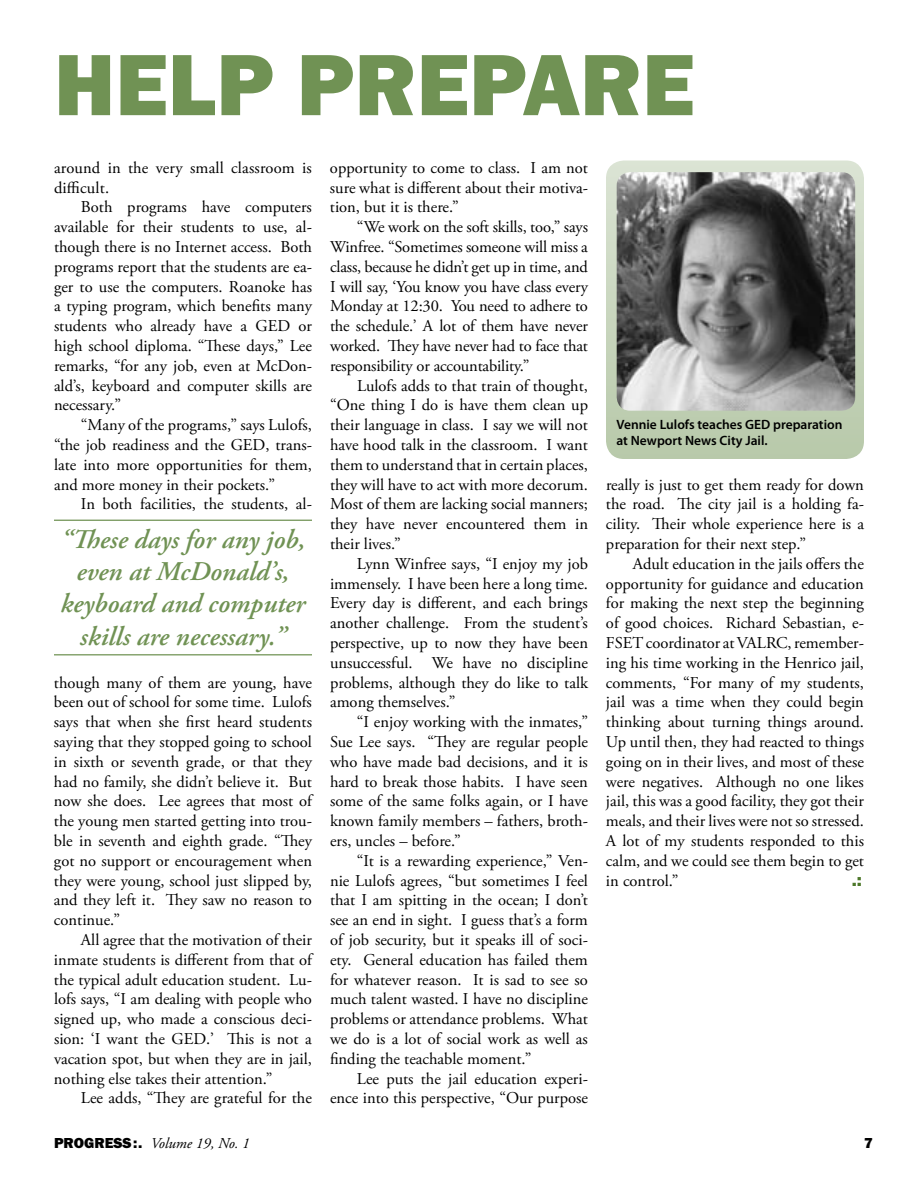
<style>
.page{position:relative;width:918px;height:1188px;background:#fff}
.page>*{position:absolute;margin:0;border:0;box-sizing:border-box;transform-origin:0 0}
.t1{font:800 90px "FS Franklin Gothic H";color:#709254}
.t2{font:italic 600 27px/32.4px "Adobe Garamond Pro";color:#709254;text-align:center}
.t3{font:800 18px "FS Franklin Gothic H";color:#4c7729}
.t4{font:16.5px/19.8px "Adobe Garamond Pro";color:#000;text-align:justify}
.t5{font:italic 15px "Adobe Garamond Pro";color:#000}
.t6{font:800 15px "FS Franklin Gothic H";color:#000}
.t7{font:600 13.5px/16.2px "Myriad Pro";color:#000}
.s1{font-weight:400;font-style:normal;font-size:16.5px;color:#000}
.s2{font-family:"FS Franklin Gothic H";font-weight:800;font-style:normal}
</style>
<div class="page">
<svg style="left:606px;top:160px;width:258px;height:299px;background:#c4d2b8"></svg>
<hr style="left:54px;top:520px;width:258px;height:1px;background:#4c7729">
<hr style="left:54px;top:654px;width:258px;height:1px;background:#4c7729">
<img style="left:617px;top:172px;width:238px;height:239px">
<h1 class="t1" style="left:54px;top:33px;width:642px">HELP PREPARE</h1>
<p class="t4" style="left:54px;top:158px;width:259px">around in the very small classroom is difficult.</p>
<p class="t4" style="left:54px;top:198px;width:260px;text-indent:27px">Both programs have computers available for their students to use, al&shy;though there is no Internet access. Both programs report that the students are ea&shy;ger to use the computers. Roanoke has a typing program, which benefits many students who already have a GED or high school diploma. “These days,” Lee remarks, “for any job, even at McDon&shy;ald’s, keyboard and computer skills are necessary.”</p>
<p class="t4" style="left:54px;top:416px;width:260px;text-indent:27px">“Many of the programs,” says Lulofs, “the job readiness and the GED, trans&shy;late into more opportunities for them, and more money in their pockets.”</p>
<p class="t4" style="left:81px;top:495px;width:232px">In both facilities, the students, al-</p>
<h2 class="t2" style="left:61px;top:524px;width:246px">“These days for any job, even at McDonald’s,</h2>
<p class="t4" style="left:330px;top:158px;width:259px">opportunity to come to class. I am not sure what is different about their motiva&shy;tion, but it is there.”</p>
<p class="t4" style="left:330px;top:218px;width:260px;text-indent:27px">“We work on the soft skills, too,” says Winfree. “Sometimes someone will miss a class, because he didn’t get up in time, and I will say, ‘You know you have class every Monday at 12:30. You need to adhere to the schedule.’ A lot of them have never worked. They have never had to face that responsibility or accountability.”</p>
<p class="t4" style="left:357px;top:376px;width:232px">Lulofs adds to that train of thought,</p>
<p class="t4" style="left:330px;top:396px;width:260px">“One thing I do is have them clean up</p>
<p class="t4" style="left:330px;top:416px;width:260px">their language in class. I say we will not</p>
<p class="t4" style="left:330px;top:435px;width:259px">have hood talk in the classroom. I want</p>
<p class="t4" style="left:330px;top:455px;width:260px">them to understand that in certain places,</p>
<p class="t4" style="left:330px;top:475px;width:535px">they will have to act with more decorum. really is just to get them ready for down</p>
<p class="t4" style="left:330px;top:495px;width:259px">Most of them are lacking social manners;</p>
<p class="t4" style="left:330px;top:515px;width:260px">they have never encountered them in</p>
<p class="t4" style="left:330px;top:534px;width:72px">their lives.”</p>
<p class="t4" style="left:357px;top:554px;width:232px">Lynn Winfree says, “I enjoy my job</p>
<p class="t4" style="left:339px;top:594px;width:250px">very day is different, and each brings</p>
<p class="t7" style="left:616px;top:416px;width:228px">Vennie Lulofs teaches GED preparation at Newport News City Jail.</p>
<p class="t4" style="left:606px;top:495px;width:260px">the road. The city jail is a holding fa&shy;cility. Their whole experience here is a preparation for their next step.”</p>
<p class="t4" style="left:606px;top:554px;width:260px;text-indent:27px">Adult education in the jails offers the opportunity for guidance and education for making the next step the beginning of good choices. Richard Sebastian, e-FSET coordinator at VALRC, remember&shy;ing his time working in the Henrico jail, comments, “For many of my students, jail was a time when they could begin thinking about turning things around.<br>Up until then, they had reacted to things going on in their lives, and most of these were negatives. Although no one likes jail, this was a good facility, they got their meals, and their lives were not so stressed.<br>A lot of my students responded to this calm, and we could see them begin to get in control.”</p>
<p class="t4" style="left:330px;top:574px;width:260px">immensely. I have been here a long time.</p>
<h2 class="t2" style="left:80px;top:589px;width:261px;text-align:left;text-indent:-19px">keyboard and computer <span class="s1">E </span>skills are necessary.”</h2>
<p class="t4" style="left:330px;top:614px;width:259px">another challenge. From the student’s perspective, up to now they have been</p>
<p class="t4" style="left:330px;top:653px;width:260px">unsuccessful. We have no discipline problems, although they do like to talk among themselves.”</p>
<p class="t4" style="left:330px;top:713px;width:259px;text-indent:27px">“I enjoy working with the inmates,” Sue Lee says. “They are regular people who have made bad decisions, and it is hard to break those habits. I have seen some of the same folks again, or I have known family members – fathers, broth&shy;ers, uncles – before.”</p>
<p class="t4" style="left:330px;top:851px;width:260px;text-indent:27px">“It is a rewarding experience,” Ven&shy;nie Lulofs agrees, “but sometimes I feel that I am spitting in the ocean; I don’t see an end in sight. I guess that’s a form of job security, but it speaks ill of soci&shy;ety. General education has failed them for whatever reason. It is sad to see so much talent wasted. I have no discipline problems or attendance problems. What we do is a lot of social work as well as finding the teachable moment.”</p>
<p class="t4" style="left:330px;top:1069px;width:259px;text-align:right">Lee puts the jail education experi&shy;ence into this perspective, “Our purpose</p>
<p class="t4" style="left:54px;top:673px;width:260px">though many of them are young, have been out of school for some time. Lulofs says that when she first heard students saying that they stopped going to school in sixth or seventh grade, or that they had no family, she didn’t believe it. But now she does. Lee agrees that most of the young men started getting into trou&shy;ble in seventh and eighth grade. “They got no support or encouragement when they were young, school just slipped by, and they left it. They saw no reason to continue.”</p>
<p class="t4" style="left:54px;top:930px;width:260px;text-indent:27px">All agree that the motivation of their inmate students is different from that of the typical adult education student. Lu&shy;lofs says, “I am dealing with people who signed up, who made a conscious deci&shy;sion: ‘I want the GED.’ This is not a vacation spot, but when they are in jail, nothing else takes their attention.”</p>
<p class="t4" style="left:81px;top:1089px;width:232px">Lee adds, “They are grateful for the</p>
<p class="t3" style="left:852px;top:869px;width:12px">.:</p>
<p class="t5" style="left:54px;top:1134px;width:197px"><span class="s2">PROGRESS:.</span> Volume 19, No. 1</p>
<p class="t6" style="left:864px;top:1134px;width:10px">7</p>
</div>
